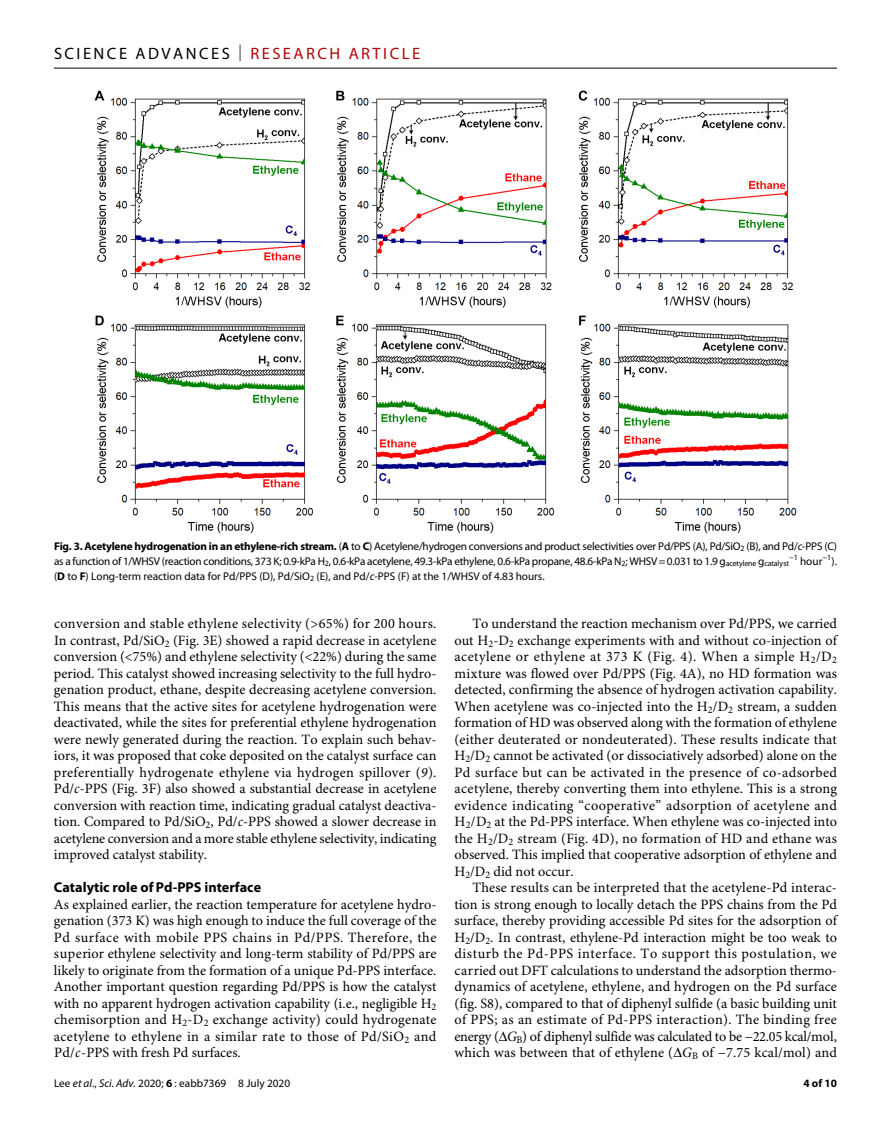
<style>
.page{position:relative;width:891px;height:1134px;background:#fff}
.page>*{position:absolute;margin:0;border:0;box-sizing:border-box;transform-origin:0 0}
.t1{font:16.5px "Myriad Pro";letter-spacing:.15em;color:#000}
.t2{font:14.25px/16.5px "Minion Pro";color:#000;text-align:justify}
.t3{font:700 14.25px "Myriad Pro";color:#000}
.t4{font:11.25px/15px "Myriad Pro";color:#000;text-align:justify}
.t5{font:700 11.25px "Myriad Pro";color:#000}
.s1{font-weight:300}
.s2{color:#b10508}
.s3{font-weight:700}
.s4{font-style:italic}
</style>
<div class="page">
<hr style="left:54px;top:68px;width:783px;height:1px;background:#000">
<img style="left:94px;top:90px;width:703px;height:443px">
<p class="t1" style="left:54px;top:40px;width:368px">SCIENCE ADVANCES <span class="s1">|</span> <span class="s2">RESEARCH ARTICLE</span></p>
<p class="t4" style="left:54px;top:539px;width:785px"><span class="s3">Fig. 3. Acetylene hydrogenation in an ethylene-rich stream.</span> (<span class="s3">A</span> to <span class="s3">C</span>) Acetylene/hydrogen conversions and product selectivities over Pd/PPS (A), Pd/SiO<sub>2</sub> (B), and Pd/<span class="s4">c</span>-PPS (C) as a function of 1/WHSV (reaction conditions, 373 K; 0.9-kPa H<sub>2</sub>, 0.6-kPa acetylene, 49.3-kPa ethylene, 0.6-kPa propane, 48.6-kPa N<sub>2</sub>; WHSV=0.031 to 1.9 g<sub>acetylene</sub> g<sub>catalyst</sub><sup>−1</sup> hour<sup>−1</sup>). (<span class="s3">D</span> to <span class="s3">F</span>) Long-term reaction data for Pd/PPS (D), Pd/SiO<sub>2</sub> (E), and Pd/<span class="s4">c</span>-PPS (F) at the 1/WHSV of 4.83 hours.</p>
<p class="t2" style="left:54px;top:617px;width:384px">conversion and stable ethylene selectivity (&gt;65%) for 200 hours.<br>In contrast, Pd/SiO<sub>2</sub> (Fig. 3E) showed a rapid decrease in acetylene conversion (&lt;75%) and ethylene selectivity (&lt;22%) during the same period. This catalyst showed increasing selectivity to the full hydro&shy;genation product, ethane, despite decreasing acetylene conversion.<br>This means that the active sites for acetylene hydrogenation were deactivated, while the sites for preferential ethylene hydrogenation were newly generated during the reaction. To explain such behav&shy;iors, it was proposed that coke deposited on the catalyst surface can preferentially hydrogenate ethylene via hydrogen spillover (<span class="s4">9</span>).<br>Pd/<span class="s4">c</span>-PPS (Fig. 3F) also showed a substantial decrease in acetylene conversion with reaction time, indicating gradual catalyst deactiva&shy;tion. Compared to Pd/SiO<sub>2</sub>, Pd/<span class="s4">c</span>-PPS showed a slower decrease in acetylene conversion and a more stable ethylene selectivity, indicating improved catalyst stability.</p>
<p class="t3" style="left:54px;top:876px;width:209px">Catalytic role of Pd-PPS interface</p>
<p class="t2" style="left:54px;top:897px;width:384px">As explained earlier, the reaction temperature for acetylene hydro&shy;genation (373 K) was high enough to induce the full coverage of the Pd surface with mobile PPS chains in Pd/PPS. Therefore, the superior ethylene selectivity and long-term stability of Pd/PPS are likely to originate from the formation of a unique Pd-PPS interface.<br>Another important question regarding Pd/PPS is how the catalyst with no apparent hydrogen activation capability (i.e., negligible H<sub>2 </sub>chemisorption and H<sub>2</sub>-D<sub>2</sub> exchange activity) could hydrogenate acetylene to ethylene in a similar rate to those of Pd/SiO<sub>2</sub> and Pd/<span class="s4">c</span>-PPS with fresh Pd surfaces.</p>
<p class="t4" style="left:54px;top:1076px;width:238px">Lee <span class="s4">et al</span>., <span class="s4">Sci. Adv.</span> 2020; <span class="s3">6</span> : eabb7369 8 July 2020</p>
<p class="t2" style="left:454px;top:617px;width:384px;text-indent:18px">To understand the reaction mechanism over Pd/PPS, we carried out H<sub>2</sub>-D<sub>2</sub> exchange experiments with and without co-injection of acetylene or ethylene at 373 K (Fig. 4). When a simple H<sub>2</sub>/D<sub>2 </sub>mixture was flowed over Pd/PPS (Fig. 4A), no HD formation was detected, confirming the absence of hydrogen activation capability.<br>When acetylene was co-injected into the H<sub>2</sub>/D<sub>2</sub> stream, a sudden formation of HD was observed along with the formation of ethylene (either deuterated or nondeuterated). These results indicate that H<sub>2</sub>/D<sub>2</sub> cannot be activated (or dissociatively adsorbed) alone on the Pd surface but can be activated in the presence of co-adsorbed acetylene, thereby converting them into ethylene. This is a strong evidence indicating “cooperative” adsorption of acetylene and H<sub>2</sub>/D<sub>2</sub> at the Pd-PPS interface. When ethylene was co-injected into the H<sub>2</sub>/D<sub>2</sub> stream (Fig. 4D), no formation of HD and ethane was observed. This implied that cooperative adsorption of ethylene and H<sub>2</sub>/D<sub>2</sub> did not occur.</p>
<p class="t2" style="left:454px;top:881px;width:384px;text-indent:18px">These results can be interpreted that the acetylene-Pd interac&shy;tion is strong enough to locally detach the PPS chains from the Pd surface, thereby providing accessible Pd sites for the adsorption of H<sub>2</sub>/D<sub>2</sub>. In contrast, ethylene-Pd interaction might be too weak to disturb the Pd-PPS interface. To support this postulation, we carried out DFT calculations to understand the adsorption thermo&shy;dynamics of acetylene, ethylene, and hydrogen on the Pd surface (fig. S8), compared to that of diphenyl sulfide (a basic building unit of PPS; as an estimate of Pd-PPS interaction). The binding free energy ( <span class="s4">G</span><sub>B</sub>) of diphenyl sulfide was calculated to be −22.05 kcal/mol, which was between that of ethylene ( <span class="s4">G</span><sub>B</sub> of −7.75 kcal/mol) and</p>
<p class="t5" style="left:803px;top:1074px;width:35px">4 of 10</p>
</div>
